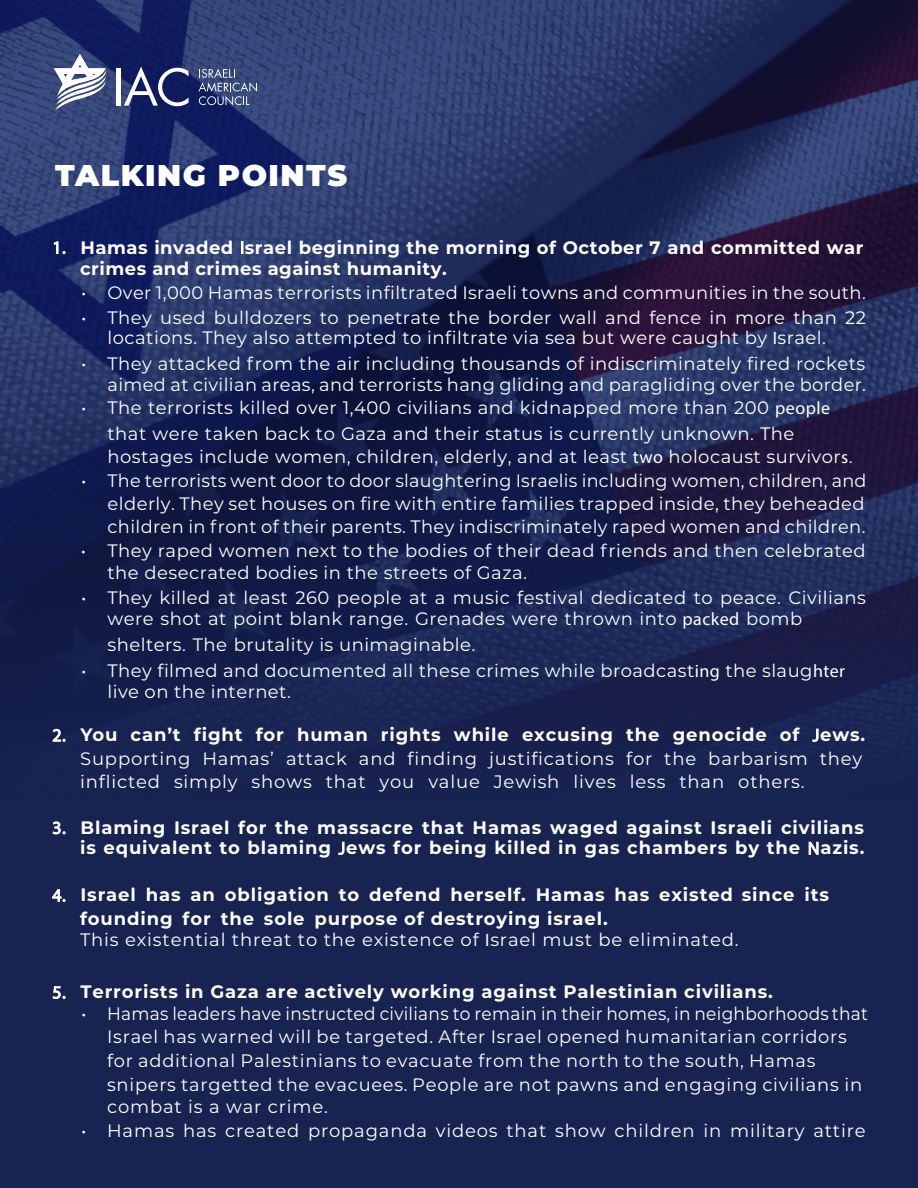
<style>
.page{position:relative;width:918px;height:1188px;background:#182352}
.page>*{position:absolute;margin:0;border:0;box-sizing:border-box;transform-origin:0 0}
.t1{font:900 30px "Montserrat";letter-spacing:.05em;color:#fff}
.t2{font:18px/21.6px "Montserrat";letter-spacing:.025em;color:#fff}
.t3{font:18px/23.5px "Montserrat";letter-spacing:.045em;color:#fff}
.t4{font:700 18px/20.5px "Montserrat";letter-spacing:.05em;color:#fff;text-align:right}
.t5{font:700 18px/21.5px "Montserrat";letter-spacing:.03em;color:#fff}
.s1{font-family:"Myriad Pro";font-weight:400}
.s2{font-family:"Myriad Pro"}
.s3{font-weight:700}
</style>
<div class="page">
<img style="left:0;top:0;width:918px;height:711px">
<svg style="left:199px;top:69px;width:58px;height:36px;background:#54618e"></svg>
<div style="left:116px;top:68px;width:5px;height:38px;background:#fff"></div>
<svg style="left:124px;top:67px;width:65px;height:39px"></svg>
<svg style="left:54px;top:54px;width:53px;height:56px;background:#818cac"></svg>
<h1 class="t1" style="left:55px;top:153px;width:294px">TALKING POINTS</h1>
<p class="t5" style="left:80px;top:236px;width:785px;text-indent:-28px"><span class="s1">1.</span> Hamas invaded <span class="s1">I</span>srael beginning the morning of October 7 and committed war crimes and crimes against humanity.</p>
<p class="t2" style="left:81px;top:281px;width:786px">• Over 1,000 Hamas terrorists infiltrated Israeli towns and communities in the south.</p>
<p class="t2" style="left:108px;top:306px;width:760px;line-height:20.7px;text-indent:-27px">• They used bulldozers to penetrate the border wall and fence in more than 22 locations. They also attempted to infiltrate via sea but were caught by <span class="s2">I</span>srael.</p>
<p class="t2" style="left:81px;top:352px;width:787px;text-align:right">• They attacked from the air including thousands of indiscriminately fired rockets aimed at civilian areas, and terrorists hang gliding and paragliding over the border.</p>
<p class="t2" style="left:81px;top:394px;width:751px;line-height:25.5px;text-align:center">• The terrorists killed over 1,400 civilians and kidnapped more than 200 <span class="s2">people </span>that were taken back to Gaza and their status is currently unknown. The</p>
<p class="t2" style="left:108px;top:445px;width:747px">hostages include women, children, elderly, and at least <span class="s2">two</span> holocaust survivor<span class="s2">s</span>.</p>
<p class="t2" style="left:108px;top:468px;width:761px;line-height:23px;text-align:justify;text-indent:-27px">• The terrorists went door to door slaughtering Israelis including women, children, and elderly. They set houses on fire with entire families trapped inside, they beheaded children in front of their parents. They indiscriminately raped women and children.</p>
<p class="t2" style="left:108px;top:540px;width:760px;text-indent:-27px">• They raped women next to the bodies of their dead friends and then celebrated the desecrated bodies in the streets of Gaza.</p>
<p class="t2" style="left:108px;top:586px;width:760px;text-indent:-27px">• They killed at least 260 people at a music festival dedicated to peace. Civilians were shot at point blank range. Grenades were thrown into <span class="s2">packed</span> bomb</p>
<p class="t2" style="left:108px;top:633px;width:369px">shelters. The brutality is unimaginable.</p>
<p class="t2" style="left:108px;top:659px;width:739px;text-indent:-27px">• They filmed and documented all these crimes while broadcast<span class="s2">ing</span> the slaug<span class="s2">hter </span>live on the internet.</p>
<p class="t3" style="left:80px;top:722px;width:787px;text-indent:-28px"><span class="s2">2.</span> <span class="s3">You can’t fight for human rights while excusing the genocide of</span> <span class="s2">J</span><span class="s3">ews.<br></span>Supporting Hamas’ attack and finding justifications for the barbarism they inflicted simply shows that you value Jewish lives less than others.</p>
<p class="t4" style="left:52px;top:816px;width:814px"><span class="s1">3.</span> Blaming Israel for the massacre that Hamas waged against Israeli civilians is equivalent to blaming <span class="s1">J</span>ews for being killed in gas chambers by the <span class="s1">N</span>azis.</p>
<p class="t4" style="left:80px;top:882px;width:750px;line-height:23.5px;text-align:left;text-indent:-28px"><span class="s1">4.</span> Israel has an obligation to defend herself. Hamas has existed since its founding for the sole purpose of destroying israel.</p>
<p class="t3" style="left:80px;top:928px;width:660px">This existential threat to the existence of <span class="s2">I</span>srael must be eliminated.</p>
<p class="t4" style="left:52px;top:981px;width:722px"><span class="s1">5.</span> Terrorists in Gaza are actively working against Palestinian civilians.</p>
<p class="t2" style="left:107px;top:1001px;width:762px;line-height:23.2px;text-indent:-26px">• Hamas leaders have instructed civilians to remain in their homes, in neighborhoods that Israel has warned will be targeted. After Israel opened humanitarian corridors for additional Palestinians to evacuate from the north to the south, Hamas snipers targetted the evacuees. People are not pawns and engaging civilians in combat is a war crime.</p>
<p class="t3" style="left:81px;top:1118px;width:786px">• Hamas has created propaganda videos that show children in military attire</p>
</div>
